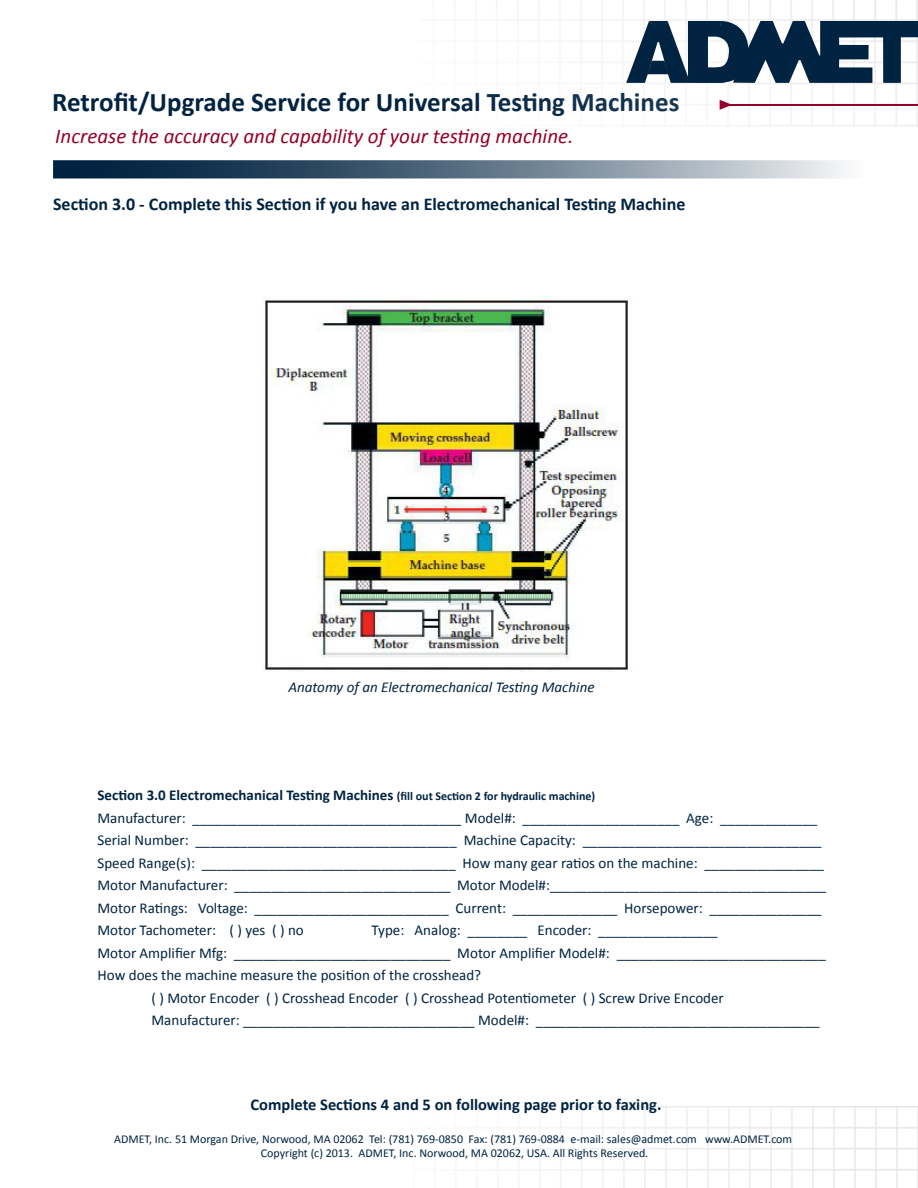
<style>
.page{position:relative;width:918px;height:1188px;background:#fff}
.page>*{position:absolute;margin:0;border:0;box-sizing:border-box;transform-origin:0 0}
.t1{font:700 27px "Calibri";color:#002341}
.t2{font:italic 21px "Calibri";color:#94002a}
.t3{font:700 18px "Calibri";color:#002341}
.t4{font:700 16.5px "Calibri";color:#002341}
.t5{font:15px "Calibri";color:#002341}
.t6{font:700 15px "Calibri";color:#002341}
.t7{font:italic 15px "Calibri";color:#002341}
.t8{font:12px "Calibri";color:#002341}
.s1{font-size:12px}
</style>
<div class="page">
<img style="left:264px;top:297px;width:368px;height:375px">
<img style="left:559px;top:0;width:359px;height:126px">
<hr style="left:729px;top:104px;width:189px;height:2px;background:#94002a">
<svg style="left:53px;top:160px;width:794px;height:18px;background:#617689"></svg>
<svg style="left:720px;top:100px;width:10px;height:10px"></svg>
<svg style="left:626px;top:20px;width:292px;height:63px"></svg>
<h1 class="t1" style="left:52px;top:83px;width:629px">Retrofit/Upgrade Service for Universal Testing Machines</h1>
<h2 class="t2" style="left:55px;top:122px;width:520px">Increase the accuracy and capability of your testing machine.</h2>
<p class="t3" style="left:53px;top:191px;width:634px">Section 3.0 - Complete this Section if you have an Electromechanical Testing Machine</p>
<p class="t7" style="left:288px;top:676px;width:308px">Anatomy of an Electromechanical Testing Machine</p>
<p class="t6" style="left:98px;top:785px;width:499px">Section 3.0 Electromechanical Testing Machines <span class="s1">(fill out Section 2 for hydraulic machine)</span></p>
<p class="t5" style="left:98px;top:807px;width:721px">Manufacturer: ____________________________________ Model#: _____________________ Age: _____________</p>
<p class="t5" style="left:98px;top:830px;width:726px">Serial Number: ___________________________________ Machine Capacity: ________________________________</p>
<p class="t5" style="left:98px;top:852px;width:728px">Speed Range(s): __________________________________ How many gear ratios on the machine: ________________</p>
<p class="t5" style="left:98px;top:875px;width:730px">Motor Manufacturer: _____________________________ Motor Model#:_____________________________________</p>
<p class="t5" style="left:98px;top:897px;width:726px">Motor Ratings: Voltage: __________________________ Current: ______________ Horsepower: _______________</p>
<p class="t5" style="left:98px;top:920px;width:208px">Motor Tachometer: ( ) yes ( ) no</p>
<p class="t5" style="left:372px;top:920px;width:348px">Type: Analog: ________ Encoder: ________________</p>
<p class="t5" style="left:98px;top:942px;width:730px">Motor Amplifier Mfg: _____________________________ Motor Amplifier Model#: ____________________________</p>
<p class="t5" style="left:98px;top:965px;width:385px">How does the machine measure the position of the crosshead?</p>
<p class="t5" style="left:152px;top:987px;width:574px">( ) Motor Encoder ( ) Crosshead Encoder ( ) Crosshead Potentiometer ( ) Screw Drive Encoder</p>
<p class="t5" style="left:152px;top:1010px;width:670px">Manufacturer: _______________________________ Model#: ______________________________________</p>
<p class="t4" style="left:251px;top:1093px;width:412px">Complete Sections 4 and 5 on following page prior to faxing.</p>
<p class="t8" style="left:114px;top:1131px;width:680px">ADMET, Inc. 51 Morgan Drive, Norwood, MA 02062 Tel: (781) 769-0850 Fax: (781) 769-0884 e-mail: sales@admet.com www.ADMET.com</p>
<p class="t8" style="left:261px;top:1145px;width:389px">Copyright (c) 2013. ADMET, Inc. Norwood, MA 02062, USA. All Rights Reserved.</p>
</div>
